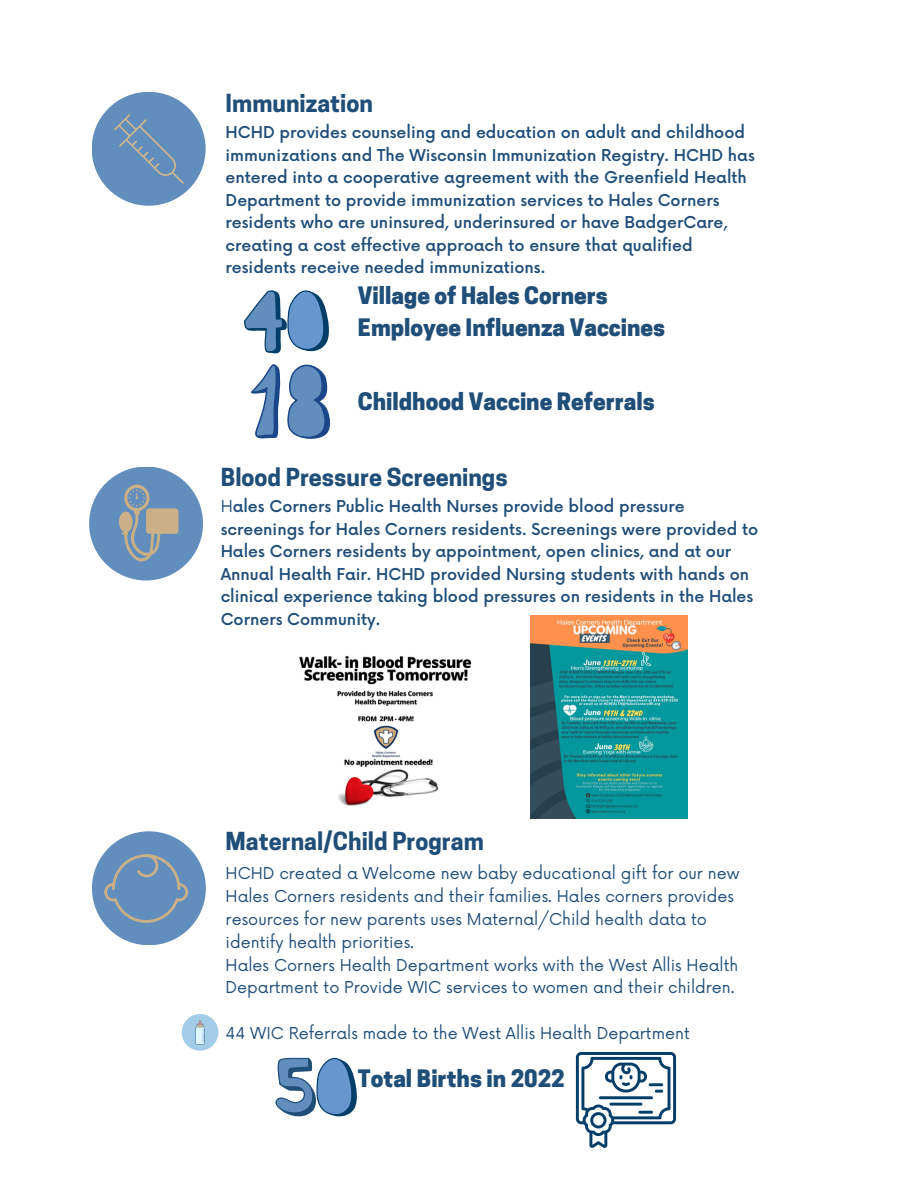
<style>
.page{position:relative;width:918px;height:1188px;background:#fff}
.page>*{position:absolute;margin:0;border:0;box-sizing:border-box;transform-origin:0 0}
.t1{font:700 23.4px "Cooper Hewitt";color:#1f4e79}
.t2{font:800 22.5px/31.5px "Cooper Hewitt";color:#1f4e79}
.t3{font:500 15.9px/22.5px "Now";color:#1f4e79}
.t4{font:15.9px/23px "Now";color:#1f4e79}
.s1{font-weight:400}
</style>
<div class="page">
<svg style="left:244px;top:290px;width:85px;height:63px"></svg>
<div style="left:92px;top:92px;width:114px;height:114px;background:#618ebd;border-radius:50%"></div>
<svg style="left:114px;top:114px;width:70px;height:70px"></svg>
<div style="left:89px;top:467px;width:114px;height:113px;background:#618ebd;border-radius:50%"></div>
<svg style="left:119px;top:485px;width:60px;height:77px"></svg>
<div style="left:92px;top:831px;width:114px;height:114px;background:#618ebd;border-radius:50%"></div>
<svg style="left:104px;top:854px;width:84px;height:69px"></svg>
<svg style="left:576px;top:1052px;width:100px;height:96px"></svg>
<svg style="left:251px;top:364px;width:29px;height:74px"></svg>
<svg style="left:287px;top:365px;width:43px;height:74px"></svg>
<img style="left:299px;top:655px;width:173px;height:151px">
<img style="left:531px;top:616px;width:156px;height:202px">
<svg style="left:276px;top:1058px;width:81px;height:58px"></svg>
<svg style="left:181px;top:1014px;width:38px;height:37px"></svg>
<h1 class="t1" style="left:226px;top:94px;width:149px">Immunization</h1>
<p class="t3" style="left:226px;top:122px;width:531px">HCHD provides counseling and education on adult and childhood immunizations and The Wisconsin Immunization Registry. HCHD has entered into a cooperative agreement with the Greenfield Health Department to provide immunization services to Hales Corners residents who are uninsured, underinsured or have BadgerCare, creating a cost effective approach to ensure that qualified residents receive needed immunizations.</p>
<h2 class="t2" style="left:358px;top:283px;width:309px">Village of Hales Corners<br>Employee Influenza Vaccines</h2>
<h2 class="t2" style="left:358px;top:389px;width:298px">Childhood Vaccine Referrals</h2>
<h1 class="t1" style="left:221px;top:468px;width:289px">Blood Pressure Screenings</h1>
<p class="t3" style="left:221px;top:496px;width:539px"><span class="s1">H</span>ales Corners Public Health Nurses provide blood pressure screenings for Hales Corners residents. Screenings were provided to Hales Corners residents by appointment, open clinics, and at our Annual Health Fair. HCHD provided Nursing students with hands on clinical experience taking blood pressures on residents in the Hales Corners Community.</p>
<h1 class="t1" style="left:226px;top:832px;width:260px">Maternal/Child Program</h1>
<p class="t4" style="left:226px;top:862px;width:516px">HCHD created a Welcome new baby educational gift for our new Hales Corners residents and their families. Hales corners provides resources for new parents uses Maternal/Child health data to identify health priorities.<br>Hales Corners Health Department works with the West Allis Health Department to Provide WIC services to women and their children.</p>
<p class="t4" style="left:226px;top:1023px;width:466px">44 WIC Referrals made to the West Allis Health Department</p>
<h2 class="t2" style="left:358px;top:1066px;width:208px">Total Births in 2022</h2>
</div>
